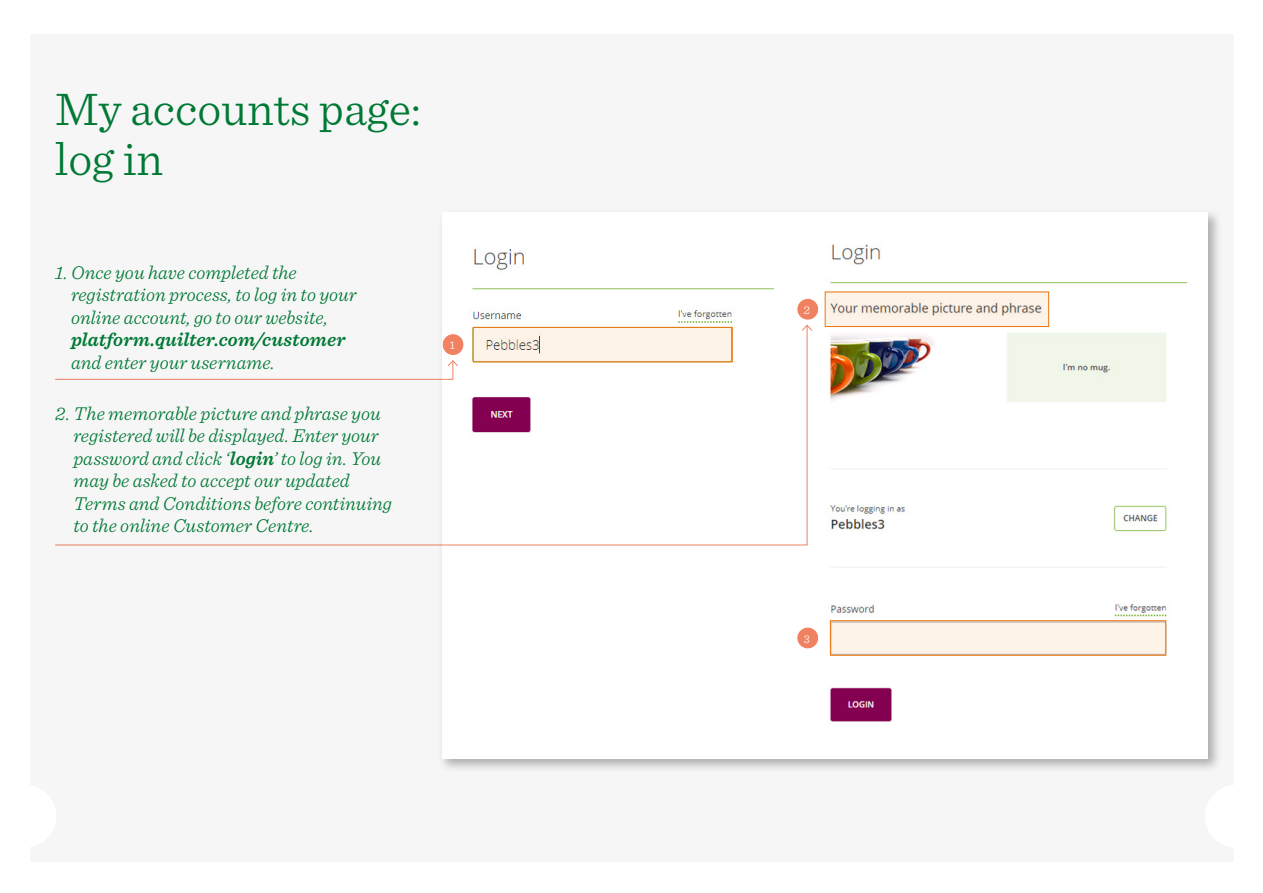
<style>
.page{position:relative;width:1263px;height:893px;background:#fff}
.page>*{position:absolute;margin:0;border:0;box-sizing:border-box;transform-origin:0 0}
.t1{font:300 48px/51px "Sentinel";color:#007935}
.t2{font:italic 300 19.5px/22.5px "Sentinel";color:#007935}
.t3{font:italic 600 19.5px "Sentinel";letter-spacing:.005em;color:#007935}
.t4{font:300 12px "Sentinel";color:#fff}
.s1{font-weight:600}
</style>
<div class="page">
<div style="left:30px;top:34px;width:1203px;height:827px;background:#f6f6f6"></div>
<div style="left:438px;top:209px;width:784px;height:564px;background:#000;opacity:.3"></div>
<div style="left:442px;top:213px;width:766px;height:546px;background:#fff"></div>
<img style="left:824px;top:244px;width:362px;height:478px">
<img style="left:471px;top:246px;width:303px;height:77px">
<div style="left:797px;top:298px;width:22px;height:22px;background:#f08262;border-radius:50%"></div>
<div style="left:796px;top:298px;width:23px;height:22px;border:1px solid #fff;border-radius:50%"></div>
<div style="left:797px;top:627px;width:22px;height:22px;background:#f08262;border-radius:50%"></div>
<div style="left:796px;top:627px;width:23px;height:22px;border:1px solid #fff;border-radius:50%"></div>
<img style="left:825px;top:292px;width:224px;height:35px">
<div style="left:830px;top:620px;width:336px;height:36px;background:#fef3e9"></div>
<svg style="left:55px;top:325px;width:753px;height:221px"></svg>
<svg style="left:801px;top:324px;width:12px;height:8px"></svg>
<h1 class="t1" style="left:55px;top:80px;width:367px">My accounts page: log in</h1>
<p class="t2" style="left:71px;top:260px;width:287px;text-indent:-16px">1. Once you have completed the registration process, to log in to your online account, go to our website,</p>
<p class="t3" style="left:71px;top:325px;width:276px">platform.quilter.com/customer</p>
<p class="t2" style="left:71px;top:350px;width:205px">and enter your username.</p>
<p class="t2" style="left:73px;top:401px;width:320px;text-indent:-18px">2. The memorable picture and phrase you registered will be displayed. Enter your password and click ‘<span class="s1">login</span>’ to log in. You may be asked to accept our updated Terms and Conditions before continuing to the online Customer Centre.</p>
<p class="t4" style="left:450px;top:336px;width:7px">1</p>
<p class="t4" style="left:804px;top:301px;width:8px">2</p>
<p class="t4" style="left:804px;top:630px;width:8px">3</p>
</div>
